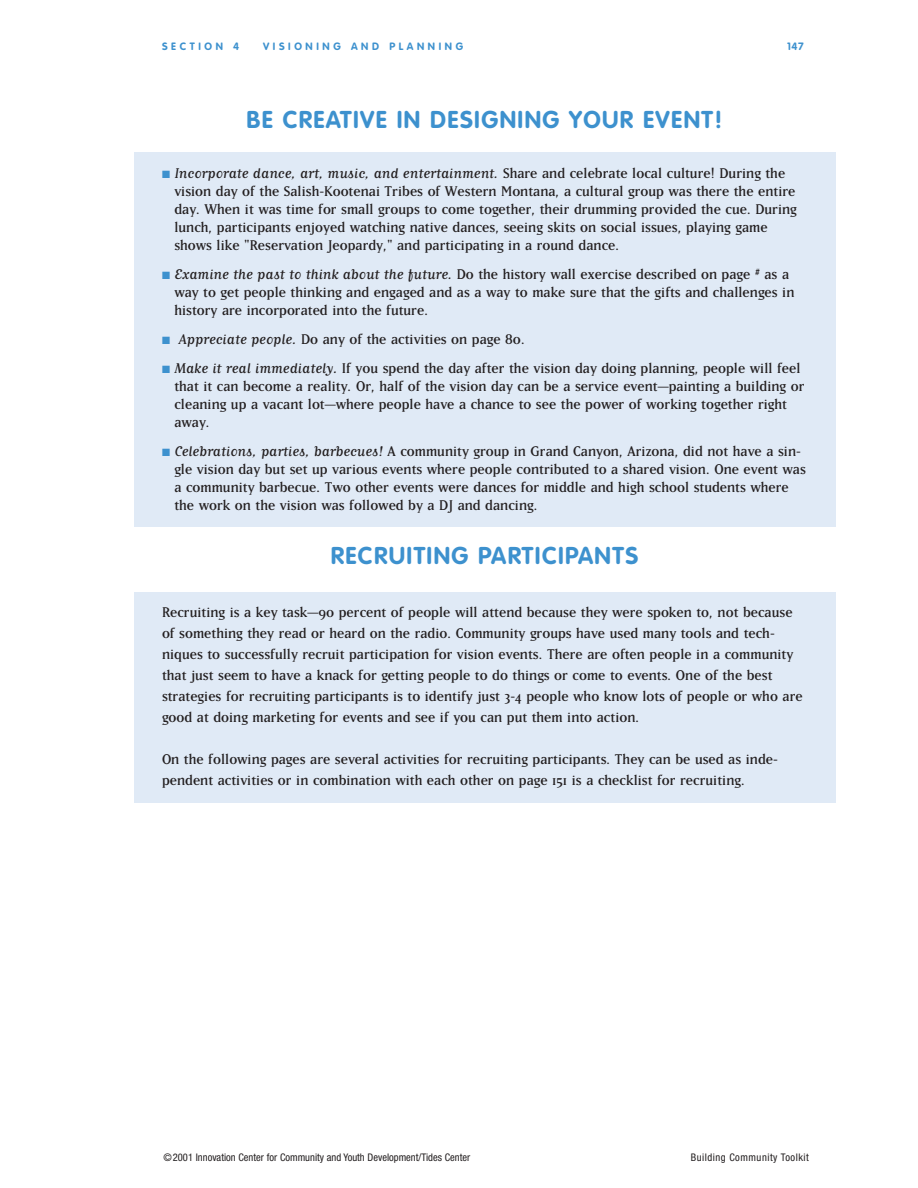
<style>
.page{position:relative;width:918px;height:1188px;background:#fff}
.page>*{position:absolute;margin:0;border:0;box-sizing:border-box;transform-origin:0 0}
.t1{font:700 24px "VAG Rounded";letter-spacing:.055em;color:#3d91ce}
.t2{font:16.5px/18px "Matrix";color:#231f20}
.t3{font:16.5px "Matrix Script";color:#231f20}
.t4{font:condensed 10.5px "Helvetica Neue";color:#231f20}
.t5{font:700 10.5px "VAG Rounded";letter-spacing:.345em;color:#3d91ce}
.t6{font:condensed 10.5px "Helvetica Neue";letter-spacing:.05em;color:#231f20}
.s1{color:#3d91ce}
.s2{font-family:"Matrix"}
.s3{font-family:"Matrix Script"}
</style>
<div class="page">
<div style="left:134px;top:152px;width:702px;height:374px;background:#e0eaf6"></div>
<div style="left:134px;top:592px;width:702px;height:210px;background:#e0eaf6"></div>
<p class="t5" style="left:162px;top:42px;width:79px">SECTION 4</p>
<p class="t5" style="left:263px;top:42px;width:202px">VISIONING AND PLANNING</p>
<p class="t5" style="left:787px;top:42px;width:18px">147</p>
<h1 class="t1" style="left:247px;top:109px;width:477px">BE CREATIVE IN DESIGNING YOUR EVENT!</h1>
<p class="t3" style="left:162px;top:163px;width:625px"><span class="s1">■</span> Incorporate dance, art, music, and entertainment. <span class="s2">Share and celebrate local culture! During the</span></p>
<p class="t2" style="left:174px;top:184px;width:624px">vision day of the Salish-Kootenai Tribes of Western Montana, a cultural group was there the entire day. When it was time for small groups to come together, their drumming provided the cue. During lunch, participants enjoyed watching native dances, seeing skits on social issues, playing game shows like "Reservation Jeopardy," and participating in a round dance.</p>
<p class="t2" style="left:174px;top:266px;width:622px;text-indent:-12px"><span class="s1">■</span> <span class="s3">Examine the past to think about the future.</span> Do the history wall exercise described on page # as a way to get people thinking and engaged and as a way to make sure that the gifts and challenges in history are incorporated into the future.</p>
<p class="t2" style="left:162px;top:331px;width:364px"><span class="s1">■</span> <span class="s3">Appreciate people.</span> Do any of the activities on page 80.</p>
<p class="t2" style="left:174px;top:360px;width:632px;text-indent:-12px"><span class="s1">■</span> <span class="s3">Make it real immediately.</span> If you spend the day after the vision day doing planning, people will feel that it can become a reality. Or, half of the vision day can be a service event—painting a building or cleaning up a vacant lot—where people have a chance to see the power of working together right away.</p>
<p class="t2" style="left:174px;top:443px;width:633px;text-indent:-12px"><span class="s1">■</span> <span class="s3">Celebrations, parties, barbecues!</span> A community group in Grand Canyon, Arizona, did not have a sin&shy;gle vision day but set up various events where people contributed to a shared vision. One event was a community barbecue. Two other events were dances for middle and high school students where the work on the vision was followed by a DJ and dancing.</p>
<h1 class="t1" style="left:331px;top:545px;width:309px">RECRUITING PARTICIPANTS</h1>
<p class="t2" style="left:162px;top:603px;width:642px;line-height:21px">Recruiting is a key task—90 percent of people will attend because they were spoken to, not because of something they read or heard on the radio. Community groups have used many tools and tech&shy;niques to successfully recruit participation for vision events. There are often people in a community that just seem to have a knack for getting people to do things or come to events. One of the best strategies for recruiting participants is to identify just 3-4 people who know lots of people or who are good at doing marketing for events and see if you can put them into action.</p>
<p class="t2" style="left:162px;top:750px;width:617px;line-height:21px">On the following pages are several activities for recruiting participants. They can be used as inde&shy;pendent activities or in combination with each other on page 151 is a checklist for recruiting.</p>
<p class="t4" style="left:164px;top:1153px;width:308px">©2001 Innovation Center for Community and Youth Development/Tides Center</p>
<p class="t6" style="left:691px;top:1153px;width:120px">Building Community Toolkit</p>
</div>
